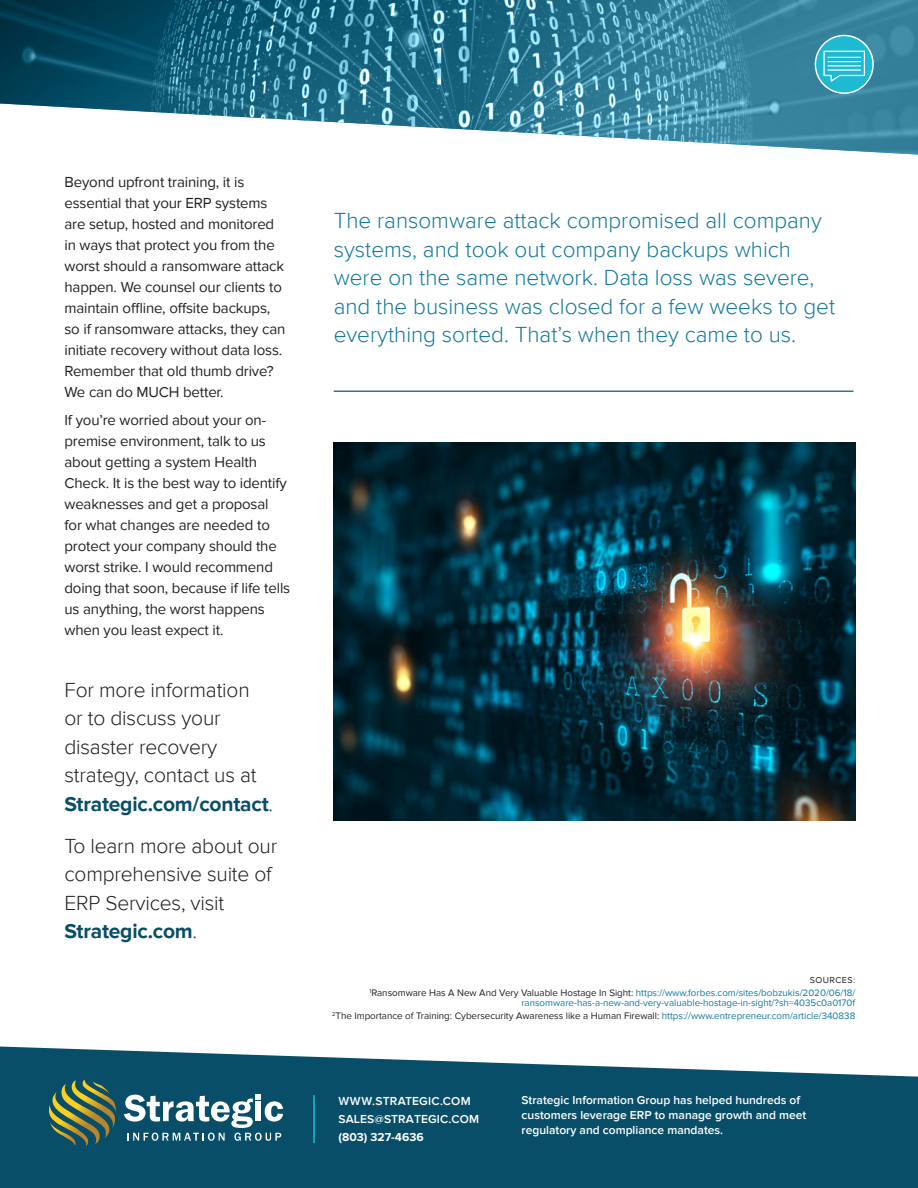
<style>
.page{position:relative;width:918px;height:1188px;background:#fff}
.page>*{position:absolute;margin:0;border:0;box-sizing:border-box;transform-origin:0 0}
.t1{font:300 22.5px/28.5px "Proxima Nova";color:#12799d}
.t2{font:300 21px/28.5px "Proxima Nova";letter-spacing:-.01em;color:#231f20}
.t3{font:15px/21px "Proxima Nova";letter-spacing:-.01em;color:#231f20}
.t4{font:600 12px/15px "Proxima Nova";color:#fff}
.t5{font:700 12px "Proxima Nova";color:#fff}
.t6{font:9.75px/10.5px "Proxima Nova";color:#12799d;text-align:right}
.t7{font:9.75px "Proxima Nova";color:#231f20}
.t8{font:9px "Proxima Nova";letter-spacing:.05em;color:#231f20}
.s1{font-weight:700;color:#084e68}
.s2{color:#084e68}
.s3{color:#231f20}
.s4{color:#12799d}
</style>
<div class="page">
<img style="left:0;top:0;width:918px;height:155px">
<svg style="left:815px;top:35px;width:59px;height:59px;background:#49bacd"></svg>
<hr style="left:334px;top:391px;width:519px;height:1px;background:#084e68">
<img style="left:334px;top:443px;width:521px;height:378px">
<svg style="left:0;top:1047px;width:918px;height:141px;background:#246279"></svg>
<svg style="left:49px;top:1080px;width:234px;height:66px;background:#447379"></svg>
<hr style="left:313px;top:1095px;width:2px;height:48px;background:#1dbad1">
<p class="t3" style="left:64px;top:172px;width:222px">Beyond upfront training, it is essential that your ERP systems are setup, hosted and monitored in ways that protect you from the worst should a ransomware attack happen. We counsel our clients to maintain offline, offsite backups, so if ransomware attacks, they can initiate recovery without data loss.<br>Remember that old thumb drive?<br>We can do MUCH better.</p>
<p class="t3" style="left:64px;top:410px;width:227px">If you’re worried about your on&shy;premise environment, talk to us about getting a system Health<br>Check. It is the best way to identify weaknesses and get a proposal<br>for what changes are needed to protect your company should the worst strike. I would recommend doing that soon, because if life tells us anything, the worst happens when you least expect it.</p>
<h2 class="t2" style="left:64px;top:676px;width:210px">For more information or to discuss your disaster recovery strategy, contact us at<br><span class="s1">Strategic.com/contact</span><span class="s2">.</span></h2>
<h2 class="t2" style="left:64px;top:832px;width:214px">To learn more about our comprehensive suite of<br>ERP Services, visit<br><span class="s1">Strategic.com</span><span class="s2">.</span></h2>
<h1 class="t1" style="left:334px;top:207px;width:503px">The ransomware attack compromised all company systems, and took out company backups which were on the same network. Data loss was severe, and the business was closed for a few weeks to get everything sorted. That’s when they came to us.</h1>
<p class="t8" style="left:810px;top:975px;width:47px">SOURCES:</p>
<p class="t6" style="left:370px;top:987px;width:487px"><sup>1</sup><span class="s3">Ransomware Has A New And Very Valuable Hostage In Sight:</span> https://www.forbes.com/sites/bobzukis/2020/06/18/ ransomware-has-a-new-and-very-valuable-hostage-in-sight/?sh=4035c0a0170f</p>
<p class="t7" style="left:332px;top:1010px;width:525px"><sup>2</sup>The Importance of Training: Cybersecurity Awareness like a Human Firewall: <span class="s4">https://www.entrepreneur.com/article/340838</span></p>
<p class="t4" style="left:339px;top:1092px;width:142px;line-height:18px">WWW.STRATEGIC.COM<br>SALES@STRATEGIC.COM</p>
<p class="t5" style="left:339px;top:1128px;width:87px">(803) 327-4636</p>
<p class="t4" style="left:522px;top:1093px;width:286px">Strategic Information Group has helped hundreds of customers leverage ERP to manage growth and meet regulatory and compliance mandates.</p>
</div>
